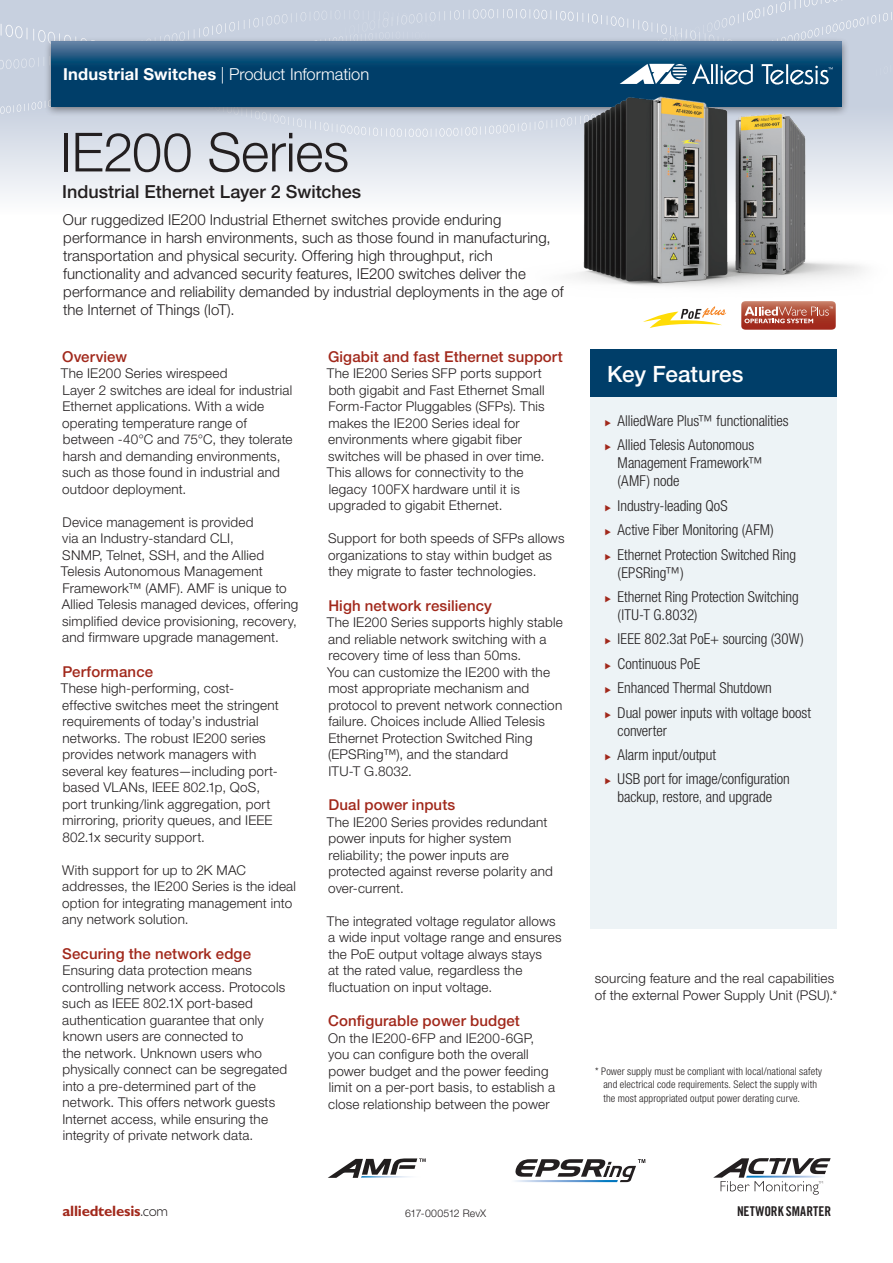
<style>
.page{position:relative;width:893px;height:1263px;background:#fff}
.page>*{position:absolute;margin:0;border:0;box-sizing:border-box;transform-origin:0 0}
.t1{font:300 54px "Helvetica Neue";letter-spacing:-.005em;color:#231f20}
.t2{font:500 22.5px "Helvetica Neue";color:#fff}
.t3{font:500 18px "Helvetica Neue";color:#231f20}
.t4{font:300 16.5px "Helvetica Neue";color:#fff}
.t5{font:300 condensed 15px/24.5px "Helvetica Neue";letter-spacing:-.005em;color:#231f20}
.t6{font:300 15px/18px "Helvetica Neue";letter-spacing:.005em;color:#231f20}
.t7{font:500 15px "Helvetica Neue";letter-spacing:.005em;color:#a1281b}
.t8{font:700 15px "Gill Sans Std";letter-spacing:-.015em;color:#a1281b}
.t9{font:300 13.5px/16.5px "Helvetica Neue";letter-spacing:.015em;color:#231f20}
.t10{font:13.5px "Trade Gothic Bold Cond Twenty";color:#231f20}
.t11{font:300 condensed 10.5px/13.5px "Helvetica Neue";letter-spacing:.015em;color:#231f20}
.t12{font:300 10.5px "Helvetica Neue";color:#231f20}
.s1{font-weight:700}
.s2{font-family:"Allied Telesis";font-stretch:normal;font-size:10.5px;color:#a1281b}
.s3{font-weight:300;color:#231f20}
</style>
<div class="page">
<div style="left:590px;top:354px;width:247px;height:575px;background:#edf3f6"></div>
<div style="left:590px;top:349px;width:247px;height:47px;background:#003e69"></div>
<svg style="left:515px;top:1159px;width:130px;height:23px"></svg>
<svg style="left:328px;top:1158px;width:98px;height:20px"></svg>
<svg style="left:713px;top:1158px;width:118px;height:37px"></svg>
<div style="left:0;top:0;width:893px;height:215px;background:linear-gradient(to bottom,#bbc6d8,#f0f3f6)"></div>
<svg style="left:339px;top:32px;width:94px;height:5px"></svg>
<svg style="left:0;top:21px;width:97px;height:31px;background:#c9d2e0"></svg>
<svg style="left:282px;top:10px;width:126px;height:14px;background:#c9d1e0"></svg>
<svg style="left:869px;top:58px;width:24px;height:20px"></svg>
<svg style="left:454px;top:9px;width:93px;height:11px"></svg>
<svg style="left:812px;top:0;width:81px;height:28px;background:#c9d2e0"></svg>
<div style="left:43px;top:37px;width:807px;height:80px;background:#231f20;opacity:.5"></div>
<svg style="left:51px;top:42px;width:791px;height:64px;background:#235880"></svg>
<svg style="left:762px;top:64px;width:71px;height:21px"></svg>
<svg style="left:183px;top:64px;width:570px;height:44px;background:#0d4870"></svg>
<svg style="left:741px;top:301px;width:95px;height:29px;background:#bc6657"></svg>
<svg style="left:643px;top:306px;width:83px;height:22px"></svg>
<img style="left:460px;top:96px;width:433px;height:191px">
<p class="t4" style="left:63px;top:64px;width:308px"><span class="s1">Industrial Switches</span> | Product Information</p>
<h1 class="t1" style="left:60px;top:119px;width:290px">IE200 Series</h1>
<h3 class="t3" style="left:62px;top:180px;width:300px">Industrial Ethernet Layer 2 Switches</h3>
<p class="t6" style="left:63px;top:211px;width:502px">Our ruggedized IE200 Industrial Ethernet switches provide enduring performance in harsh environments, such as those found in manufacturing, transportation and physical security. Offering high throughput, rich functionality and advanced security features, IE200 switches deliver the performance and reliability demanded by industrial deployments in the age of the Internet of Things (IoT).</p>
<p class="t7" style="left:62px;top:347px;width:67px">Overview</p>
<p class="t9" style="left:61px;top:365px;width:233px">The IE200 Series wirespeed<br>Layer 2 switches are ideal for industrial Ethernet applications. With a wide operating temperature range of between -40°C and 75°C, they tolerate harsh and demanding environments, such as those found in industrial and outdoor deployment.</p>
<p class="t9" style="left:61px;top:513px;width:239px">Device management is provided<br>via an Industry-standard CLI,<br>SNMP, Telnet, SSH, and the Allied Telesis Autonomous Management Framework™ (AMF). AMF is unique to Allied Telesis managed devices, offering simplified device provisioning, recovery, and firmware upgrade management.</p>
<p class="t7" style="left:62px;top:662px;width:92px">Performance</p>
<p class="t9" style="left:61px;top:680px;width:219px">These high-performing, cost&shy;effective switches meet the stringent requirements of today’s industrial networks. The robust IE200 series provides network managers with several key features—including port&shy;based VLANs, IEEE 802.1p, QoS, port trunking/link aggregation, port mirroring, priority queues, and IEEE 802.1x security support.</p>
<p class="t9" style="left:62px;top:861px;width:235px">With support for up to 2K MAC addresses, the IE200 Series is the ideal option for integrating management into any network solution.</p>
<p class="t7" style="left:62px;top:944px;width:190px">Securing the network edge</p>
<p class="t9" style="left:62px;top:962px;width:226px">Ensuring data protection means controlling network access. Protocols such as IEEE 802.1X port-based authentication guarantee that only known users are connected to<br>the network. Unknown users who physically connect can be segregated into a pre-determined part of the network. This offers network guests Internet access, while ensuring the integrity of private network data.</p>
<p class="t7" style="left:328px;top:347px;width:236px">Gigabit and fast Ethernet support</p>
<p class="t9" style="left:327px;top:365px;width:219px">The IE200 Series SFP ports support both gigabit and Fast Ethernet Small Form-Factor Pluggables (SFPs). This makes the IE200 Series ideal for environments where gigabit fiber switches will be phased in over time.<br>This allows for connectivity to the legacy 100FX hardware until it is upgraded to gigabit Ethernet.</p>
<p class="t9" style="left:328px;top:530px;width:238px">Support for both speeds of SFPs allows organizations to stay within budget as they migrate to faster technologies.</p>
<p class="t7" style="left:328px;top:596px;width:165px">High network resiliency</p>
<p class="t9" style="left:327px;top:614px;width:237px">The IE200 Series supports highly stable and reliable network switching with a recovery time of less than 50ms.<br>You can customize the IE200 with the most appropriate mechanism and protocol to prevent network connection failure. Choices include Allied Telesis Ethernet Protection Switched Ring (EPSRing™), and the standard<br>ITU-T G.8032.</p>
<p class="t7" style="left:328px;top:796px;width:128px">Dual power inputs</p>
<p class="t9" style="left:327px;top:813px;width:227px">The IE200 Series provides redundant power inputs for higher system reliability; the power inputs are protected against reverse polarity and over-current.</p>
<p class="t9" style="left:327px;top:912px;width:236px">The integrated voltage regulator allows a wide input voltage range and ensures the PoE output voltage always stays<br>at the rated value, regardless the fluctuation on input voltage.</p>
<p class="t7" style="left:328px;top:1012px;width:193px">Configurable power budget</p>
<p class="t9" style="left:328px;top:1029px;width:229px">On the IE200-6FP and IE200-6GP, you can configure both the overall power budget and the power feeding limit on a per-port basis, to establish a close relationship between the power</p>
<h2 class="t2" style="left:607px;top:361px;width:138px">Key Features</h2>
<p class="t5" style="left:605px;top:408px;width:185px"><span class="s2">ۼ</span> AlliedWare Plus™ functionalities <span class="s2">ۼ</span> Allied Telesis Autonomous</p>
<p class="t5" style="left:618px;top:454px;width:147px;line-height:18px">Management Framework™ (AMF) node</p>
<p class="t5" style="left:605px;top:493px;width:193px"><span class="s2">ۼ</span> Industry-leading QoS<br><span class="s2">ۼ</span> Active Fiber Monitoring (AFM)<br><span class="s2">ۼ</span> Ethernet Protection Switched Ring</p>
<p class="t5" style="left:605px;top:560px;width:195px;text-indent:13px">(EPSRing™)<br><span class="s2">ۼ</span> Ethernet Ring Protection Switching</p>
<p class="t5" style="left:605px;top:602px;width:208px;text-indent:13px">(ITU-T G.8032)<br><span class="s2">ۼ</span> IEEE 802.3at PoE+ sourcing (30W) <span class="s2">ۼ</span> Continuous PoE<br><span class="s2">ۼ</span> Enhanced Thermal Shutdown<br><span class="s2">ۼ</span> Dual power inputs with voltage boost</p>
<p class="t5" style="left:605px;top:718px;width:186px;text-indent:13px">converter<br><span class="s2">ۼ</span> Alarm input/output<br><span class="s2">ۼ</span> USB port for image/configuration</p>
<p class="t5" style="left:618px;top:785px;width:156px">backup, restore, and upgrade</p>
<p class="t9" style="left:595px;top:970px;width:244px">sourcing feature and the real capabilities of the external Power Supply Unit (PSU).*</p>
<p class="t11" style="left:603px;top:1064px;width:220px;text-indent:-8px">* Power supply must be compliant with local/national safety and electrical code requirements. Select the supply with the most appropriated output power derating curve.</p>
<p class="t8" style="left:62px;top:1202px;width:107px">alliedtelesis<span class="s3">.com</span></p>
<p class="t10" style="left:737px;top:1203px;width:96px">NETWORK SMARTER</p>
<p class="t12" style="left:405px;top:1207px;width:83px">617-000512 RevX</p>
</div>
